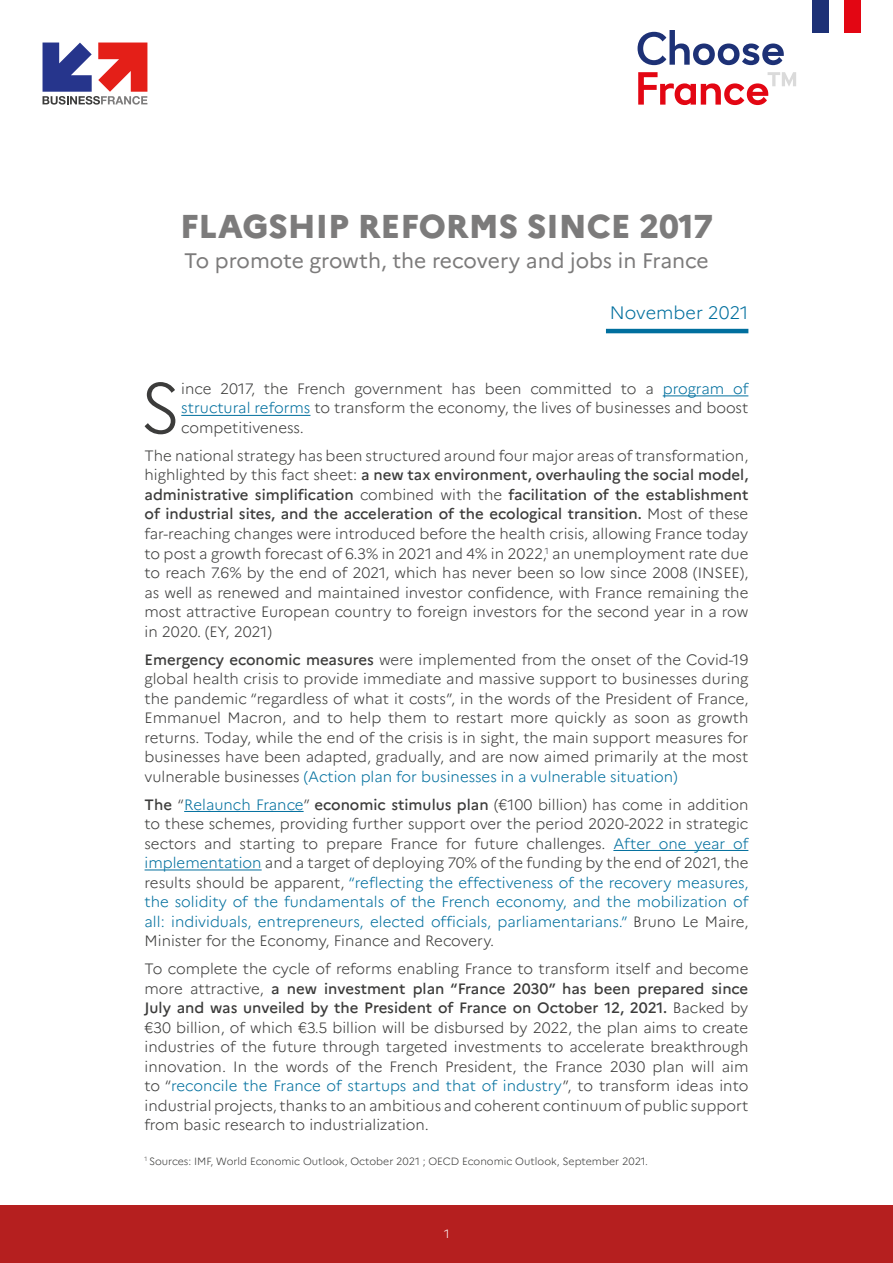
<style>
.page{position:relative;width:893px;height:1263px;background:#fff}
.page>*{position:absolute;margin:0;border:0;box-sizing:border-box;transform-origin:0 0}
.t1{font:300 70.65px "Marianne";color:#3c3c3b}
.t2{font:800 33px "Marianne";color:#7c7b7b}
.t3{font:21px "Marianne";color:#7c7b7b}
.t4{font:300 18px "Marianne";color:#006f9e}
.t5{font:300 15px/19.5px "Marianne";color:#3c3c3b;text-align:justify}
.t6{font:300 12px "Marianne";color:#fff}
.t7{font:300 10.5px "Marianne";color:#3c3c3b}
.s1{color:#006f9e}
.s2{font-weight:500}
</style>
<div class="page">
<div style="left:0;top:1205px;width:893px;height:58px;background:#b51f1f"></div>
<div style="left:812px;top:0;width:16px;height:32px;background:#1d3176"></div>
<div style="left:845px;top:0;width:16px;height:32px;background:#e30613"></div>
<svg style="left:638px;top:72px;width:158px;height:33px"></svg>
<svg style="left:638px;top:30px;width:146px;height:35px"></svg>
<svg style="left:43px;top:43px;width:104px;height:62px"></svg>
<hr style="left:663px;top:396px;width:85px;height:1px;background:#006f9e">
<hr style="left:181px;top:415px;width:129px;height:1px;background:#006f9e">
<hr style="left:184px;top:811px;width:120px;height:1px;background:#006f9e">
<hr style="left:613px;top:850px;width:135px;height:1px;background:#006f9e">
<hr style="left:145px;top:870px;width:117px;height:1px;background:#006f9e">
<hr style="left:606px;top:329px;width:142px;height:4px;background:#006f9e">
<p class="t2" style="left:180px;top:206px;width:534px">FLAGSHIP REFORMS SINCE 2017</p>
<p class="t3" style="left:184px;top:248px;width:526px">To promote growth, the recovery and jobs in France</p>
<p class="t4" style="left:610px;top:302px;width:140px">November 2021</p>
<p class="t1" style="left:140px;top:365px;width:43px">S</p>
<p class="t5" style="left:181px;top:379px;width:569px">ince 2017, the French government has been committed to a <span class="s1">program of structural reforms</span> to transform the economy, the lives of businesses and boost competitiveness.</p>
<p class="t5" style="left:145px;top:446px;width:605px">The national strategy has been structured around four major areas of transformation, highlighted by this fact sheet: <span class="s2">a new tax environment, overhauling the social model, administrative simplification</span> combined with the <span class="s2">facilitation of the establishment of industrial sites, and the acceleration of the ecological transition.</span> Most of these far-reaching changes were introduced before the health crisis, allowing France today to post a growth forecast of 6.3% in 2021 and 4% in 2022,<sup>1</sup> an unemployment rate due to reach 7.6% by the end of 2021, which has never been so low since 2008 (INSEE), as well as renewed and maintained investor confidence, with France remaining the most attractive European country to foreign investors for the second year in a row in 2020. (EY, 2021)</p>
<p class="t5" style="left:145px;top:649px;width:605px"><span class="s2">Emergency economic measures</span> were implemented from the onset of the Covid-19 global health crisis to provide immediate and massive support to businesses during the pandemic “regardless of what it costs”, in the words of the President of France, Emmanuel Macron, and to help them to restart more quickly as soon as growth returns. Today, while the end of the crisis is in sight, the main support measures for businesses have been adapted, gradually, and are now aimed primarily at the most vulnerable businesses <span class="s1">(Action plan for businesses in a vulnerable situation)</span></p>
<p class="t5" style="left:145px;top:794px;width:605px"><span class="s2">The</span> “<span class="s1">Relaunch France</span>” <span class="s2">economic stimulus plan</span> (€100 billion) has come in addition to these schemes, providing further support over the period 2020-2022 in strategic sectors and starting to prepare France for future challenges. <span class="s1">After one year of implementation</span> and a target of deploying 70% of the funding by the end of 2021, the results should be apparent, <span class="s1">“reflecting the effectiveness of the recovery measures, the solidity of the fundamentals of the French economy, and the mobilization of all: individuals, entrepreneurs, elected officials, parliamentarians.”</span> Bruno Le Maire, Minister for the Economy, Finance and Recovery.</p>
<p class="t5" style="left:145px;top:959px;width:605px">To complete the cycle of reforms enabling France to transform itself and become more attractive, <span class="s2">a new investment plan “France 2030” has been prepared since July and was unveiled by the President of France on October 12, 2021.</span> Backed by €30 billion, of which €3.5 billion will be disbursed by 2022, the plan aims to create industries of the future through targeted investments to accelerate breakthrough innovation. In the words of the French President, the France 2030 plan will aim to “<span class="s1">reconcile the France of startups and that of industry</span>”, to transform ideas into industrial projects, thanks to an ambitious and coherent continuum of public support from basic research to industrialization.</p>
<p class="t7" style="left:145px;top:1154px;width:505px"><sup>1</sup> Sources: IMF, World Economic Outlook, October 2021 ; OECD Economic Outlook, September 2021.</p>
<p class="t6" style="left:444px;top:1226px;width:7px">1</p>
</div>
